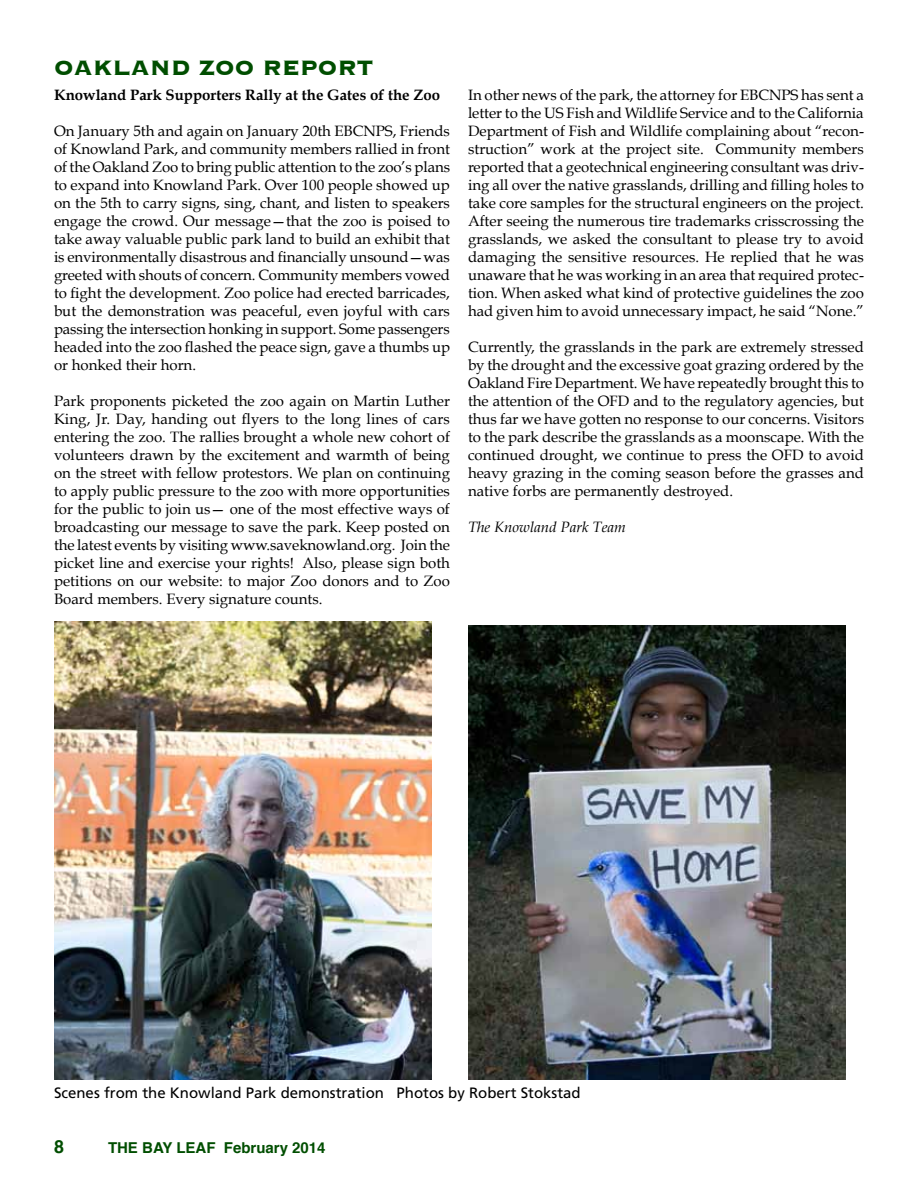
<style>
.page{position:relative;width:918px;height:1188px;background:#fff}
.page>*{position:absolute;margin:0;border:0;box-sizing:border-box;transform-origin:0 0}
.t1{font:700 27px "Copperplate";color:#004e00}
.t2{font:700 18px "Helvetica";color:#004e00}
.t3{font:15px/18px "Book Antiqua";color:#000;text-align:justify}
.t4{font:15px "Frutiger";color:#000}
.t5{font:700 15px "Book Antiqua";color:#000}
.t6{font:700 15px "Helvetica";color:#004e00}
.t7{font:italic 15px "Book Antiqua";color:#000}
</style>
<div class="page">
<img style="left:54px;top:621px;width:378px;height:458px">
<img style="left:468px;top:626px;width:378px;height:453px">
<h1 class="t1" style="left:54px;top:50px;width:321px">Oakland zoo report</h1>
<p class="t5" style="left:54px;top:87px;width:388px">Knowland Park Supporters Rally at the Gates of the Zoo</p>
<p class="t3" style="left:54px;top:122px;width:398px">On January 5th and again on January 20th EBCNPS, Friends of Knowland Park, and community members rallied in front of the Oakland Zoo to bring public attention to the zoo’s plans to expand into Knowland Park. Over 100 people showed up on the 5th to carry signs, sing, chant, and listen to speakers engage the crowd. Our message—that the zoo is poised to take away valuable public park land to build an exhibit that is environmentally disastrous and financially unsound—was greeted with shouts of concern. Community members vowed to fight the development. Zoo police had erected barricades, but the demonstration was peaceful, even joyful with cars passing the intersection honking in support. Some passengers headed into the zoo flashed the peace sign, gave a thumbs up or honked their horn.</p>
<p class="t3" style="left:54px;top:392px;width:398px">Park proponents picketed the zoo again on Martin Luther King, Jr. Day, handing out flyers to the long lines of cars entering the zoo. The rallies brought a whole new cohort of volunteers drawn by the excitement and warmth of being on the street with fellow protestors. We plan on continuing to apply public pressure to the zoo with more opportunities for the public to join us— one of the most effective ways of broadcasting our message to save the park. Keep posted on the latest events by visiting www.saveknowland.org. Join the picket line and exercise your rights! Also, please sign both petitions on our website: to major Zoo donors and to Zoo Board members. Every signature counts.</p>
<p class="t3" style="left:468px;top:86px;width:398px">In other news of the park, the attorney for EBCNPS has sent a letter to the US Fish and Wildlife Service and to the California Department of Fish and Wildlife complaining about “recon&shy;struction” work at the project site. Community members reported that a geotechnical engineering consultant was driv&shy;ing all over the native grasslands, drilling and filling holes to take core samples for the structural engineers on the project.<br>After seeing the numerous tire trademarks crisscrossing the grasslands, we asked the consultant to please try to avoid damaging the sensitive resources. He replied that he was unaware that he was working in an area that required protec&shy;tion. When asked what kind of protective guidelines the zoo had given him to avoid unnecessary impact, he said “None.”</p>
<p class="t3" style="left:468px;top:338px;width:398px">Currently, the grasslands in the park are extremely stressed by the drought and the excessive goat grazing ordered by the Oakland Fire Department. We have repeatedly brought this to the attention of the OFD and to the regulatory agencies, but thus far we have gotten no response to our concerns. Visitors to the park describe the grasslands as a moonscape. With the continued drought, we continue to press the OFD to avoid heavy grazing in the coming season before the grasses and native forbs are permanently destroyed.</p>
<p class="t7" style="left:468px;top:519px;width:159px">The Knowland Park Team</p>
<p class="t4" style="left:54px;top:1084px;width:528px">Scenes from the Knowland Park demonstration Photos by Robert Stokstad</p>
<p class="t2" style="left:54px;top:1132px;width:12px">8</p>
<p class="t6" style="left:108px;top:1135px;width:219px">THE BAY LEAF February 2014</p>
</div>
